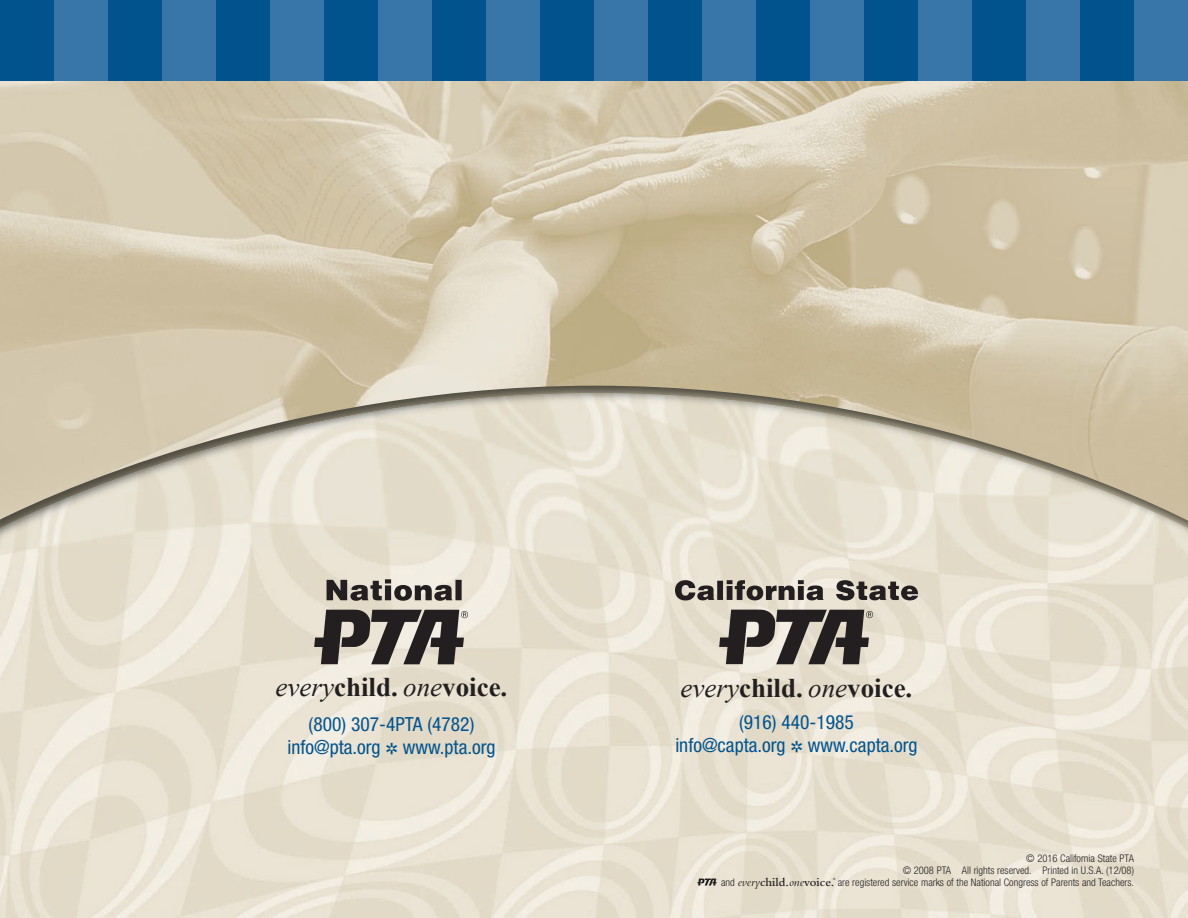
<style>
.page{position:relative;width:1188px;height:918px;background:#fff}
.page>*{position:absolute;margin:0;border:0;box-sizing:border-box;transform-origin:0 0}
.t1{font:700 27px "Times New Roman";color:#231f20}
.t2{font:condensed 19.5px/22.5px "Helvetica Neue";color:#00538d;text-align:center}
.t3{font:300 condensed 10.5px/12px "Helvetica Neue";color:#231f20;text-align:right}
.t4{font:300 3px "Frutiger";color:#231f20}
.s1{font-weight:400;font-style:italic}
.s2{font-family:"Bembo";font-weight:400;font-style:italic;font-stretch:normal;font-size:12.3px}
.s3{font-family:"Bembo";font-weight:600;font-stretch:normal;font-size:12.3px}
</style>
<div class="page">
<svg style="left:697px;top:879px;width:20px;height:7px"></svg>
<svg style="left:675px;top:580px;width:243px;height:20px;background:#87827a"></svg>
<svg style="left:719px;top:609px;width:154px;height:55px;background:#736d68"></svg>
<svg style="left:327px;top:579px;width:135px;height:22px;background:#847f78"></svg>
<svg style="left:314px;top:610px;width:154px;height:54px;background:#726d68"></svg>
<img style="left:0;top:81px;width:1188px;height:440px">
<div style="left:0;top:0;width:1188px;height:81px;background:#00538d"></div>
<div style="left:54px;top:0;width:54px;height:81px;background:#3875a9"></div>
<div style="left:162px;top:0;width:54px;height:81px;background:#3875a9"></div>
<div style="left:270px;top:0;width:54px;height:81px;background:#3875a9"></div>
<div style="left:378px;top:0;width:54px;height:81px;background:#3875a9"></div>
<div style="left:486px;top:0;width:54px;height:81px;background:#3875a9"></div>
<div style="left:594px;top:0;width:54px;height:81px;background:#3875a9"></div>
<div style="left:702px;top:0;width:54px;height:81px;background:#3875a9"></div>
<div style="left:810px;top:0;width:54px;height:81px;background:#3875a9"></div>
<div style="left:918px;top:0;width:54px;height:81px;background:#3875a9"></div>
<div style="left:1026px;top:0;width:54px;height:81px;background:#3875a9"></div>
<div style="left:1134px;top:0;width:54px;height:81px;background:#3875a9"></div>
<svg style="left:386px;top:742px;width:11px;height:12px"></svg>
<svg style="left:791px;top:741px;width:11px;height:11px"></svg>
<h1 class="t1" style="left:276px;top:672px;width:233px"><span class="s1">every</span>child. <span class="s1">one</span>voice.</h1>
<h2 class="t2" style="left:288px;top:715px;width:210px">(800) 307-4PTA (4782) info@pta.org www.pta.org</h2>
<h1 class="t1" style="left:681px;top:673px;width:233px"><span class="s1">every</span>child. <span class="s1">one</span>voice.</h1>
<h2 class="t2" style="left:675px;top:713px;width:244px">(916) 440-1985<br>info@capta.org www.capta.org</h2>
<p class="t3" style="left:721px;top:853px;width:414px">© 2016 California State PTA<br>© 2008 PTA All rights reserved. Printed in U.S.A. (12/08)<br>and <span class="s2">every</span><span class="s3">child.</span><span class="s2">one</span><span class="s3">voice.</span> are registered service marks of the National Congress of Parents and Teachers.</p>
<p class="t4" style="left:833px;top:878px;width:4px">®</p>
</div>
